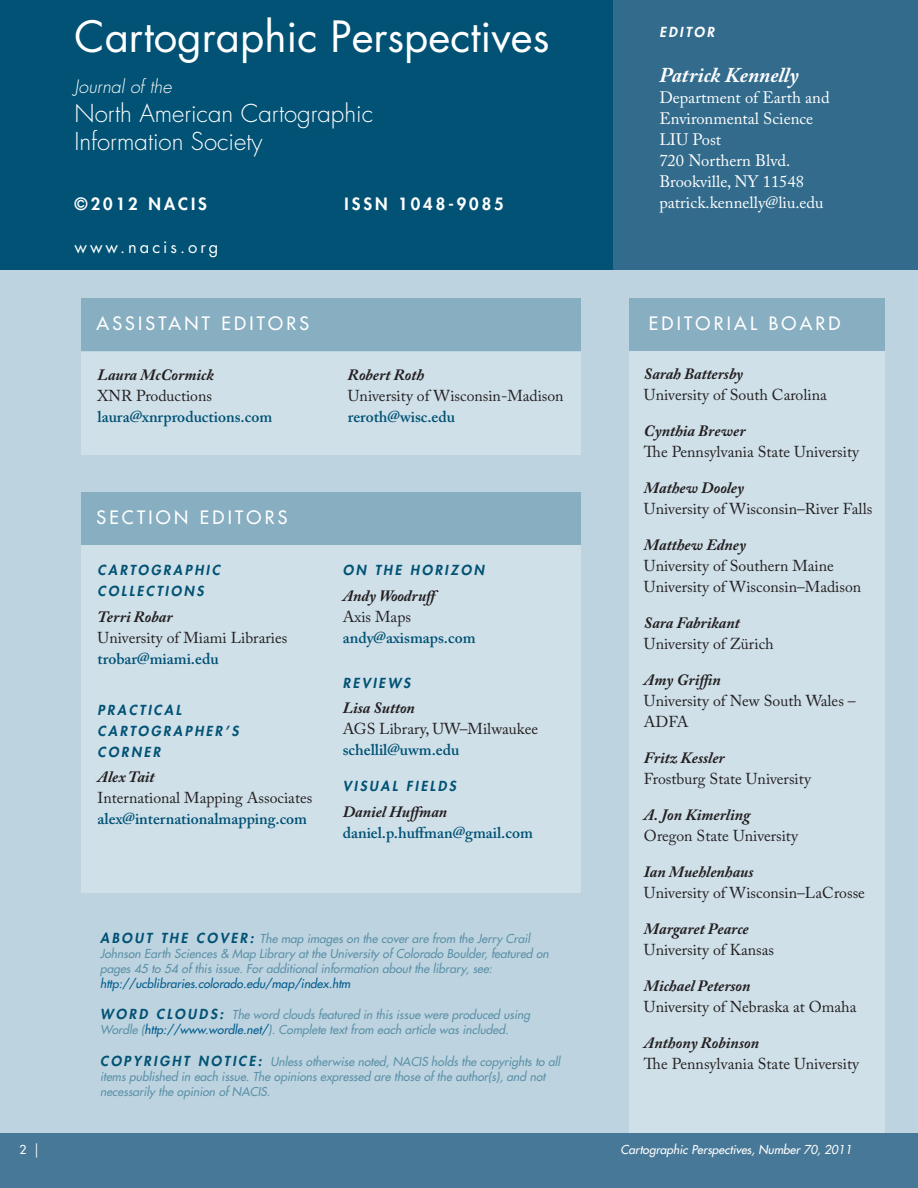
<style>
.page{position:relative;width:918px;height:1188px;background:#fff}
.page>*{position:absolute;margin:0;border:0;box-sizing:border-box;transform-origin:0 0}
.t1{font:42px "Futura Std";color:#fff}
.t2{font:300 24px/28.8px "Futura Std";color:#fff}
.t3{font:italic 700 21px "Adobe Caslon Pro";color:#fff}
.t4{font:500 18px "Futura Std";letter-spacing:.18em;color:#fff}
.t5{font:italic 300 18px "Futura Std";color:#fff}
.t6{font:16.5px/21px "Adobe Caslon Pro";color:#fff}
.t7{font:800 16.5px "Futura Std";letter-spacing:.18em;color:#fff}
.t8{font:16.5px "Futura Std";color:#fff}
.t9{font:15.75px/21px "Adobe Caslon Pro";color:#231f20}
.t10{font:italic 700 15.75px "Adobe Caslon Pro";color:#231f20}
.t11{font:600 15.75px "Adobe Caslon Pro";color:#015274}
.t12{font:italic 800 13.5px/21px "Futura Std";letter-spacing:.18em;color:#015274}
.t13{font:italic 800 13.5px "Futura Std";color:#fff}
.t14{font:italic 500 12px/15px "Futura Std";color:#5d91a7}
.t15{font:italic 500 12px "Futura Std";color:#005b8d}
.t16{font:italic 500 12px "Futura Std";color:#fff}
.t17{font:500 12px "Futura Std";color:#fff}
.s1{font-weight:800;font-size:13.5px;color:#015274}
.s2{color:#005b8d}
.s3{font-style:italic}
</style>
<div class="page">
<div style="left:0;top:0;width:918px;height:1154px;background:#bdd4e0"></div>
<div style="left:629px;top:352px;width:255px;height:788px;background:#cfe0e9"></div>
<div style="left:81px;top:542px;width:500px;height:350px;background:#cfe0e9"></div>
<div style="left:81px;top:492px;width:500px;height:53px;background:#87aec1"></div>
<div style="left:81px;top:352px;width:500px;height:102px;background:#cfe0e9"></div>
<div style="left:81px;top:298px;width:500px;height:53px;background:#87aec1"></div>
<div style="left:629px;top:298px;width:255px;height:53px;background:#87aec1"></div>
<div style="left:0;top:1133px;width:918px;height:55px;background:#477898"></div>
<div style="left:613px;top:0;width:305px;height:269px;background:#326b8c"></div>
<div style="left:0;top:0;width:613px;height:269px;background:#015274"></div>
<h1 class="t1" style="left:75px;top:10px;width:476px">Cartographic Perspectives</h1>
<h3 class="t5" style="left:75px;top:75px;width:98px">Journal of the</h3>
<h2 class="t2" style="left:75px;top:99px;width:300px">North American Cartographic<br>Information Society</h2>
<h3 class="t7" style="left:75px;top:193px;width:134px">©2012 NACIS</h3>
<h3 class="t7" style="left:345px;top:193px;width:161px">ISSN 1048-9085</h3>
<h3 class="t8" style="left:75px;top:237px;width:145px">www.nacis.org</h3>
<h3 class="t4" style="left:96px;top:312px;width:14px">ASS</h3>
<h3 class="t4" style="left:138px;top:312px;width:22px">ISTANT</h3>
<h3 class="t4" style="left:222px;top:312px;width:88px">E DI TORS</h3>
<h3 class="t10" style="left:98px;top:365px;width:118px">Laura McCormick</h3>
<h3 class="t9" style="left:98px;top:385px;width:116px">XNR Productions</h3>
<h3 class="t11" style="left:98px;top:407px;width:176px">laura@xnrproductions.com</h3>
<h3 class="t10" style="left:348px;top:365px;width:78px">Robert Roth</h3>
<h3 class="t9" style="left:348px;top:385px;width:217px">University of Wisconsin-Madison</h3>
<h3 class="t11" style="left:348px;top:407px;width:109px">reroth@wisc.edu</h3>
<h3 class="t4" style="left:96px;top:506px;width:192px">SECTI ON E DI TORS</h3>
<p class="t12" style="left:98px;top:560px;width:124px">CARTOGRAPHIC<br>COLLECTIONS</p>
<h3 class="t10" style="left:98px;top:607px;width:76px">Terri Robar</h3>
<h3 class="t9" style="left:98px;top:627px;width:191px">University of Miami Libraries</h3>
<h3 class="t11" style="left:98px;top:649px;width:123px">trobar@miami.edu</h3>
<p class="t12" style="left:98px;top:700px;width:142px">PRACTICAL<br>CARTOGRAPHER’S<br>CORNER</p>
<h3 class="t10" style="left:98px;top:768px;width:58px">Alex Tait</h3>
<h3 class="t9" style="left:98px;top:787px;width:216px">International Mapping Associates</h3>
<h3 class="t11" style="left:98px;top:810px;width:211px">alex@internationalmapping.com</h3>
<p class="t12" style="left:343px;top:560px;width:143px">ON THE HORIZON</p>
<h3 class="t10" style="left:343px;top:586px;width:100px">Andy Woodruff</h3>
<h3 class="t9" style="left:343px;top:606px;width:70px">Axis Maps</h3>
<h3 class="t11" style="left:343px;top:628px;width:134px">andy@axismaps.com</h3>
<p class="t12" style="left:343px;top:672px;width:21px">REVIEWS</p>
<h3 class="t10" style="left:343px;top:698px;width:74px">Lisa Sutton</h3>
<h3 class="t9" style="left:343px;top:718px;width:197px">AGS Library, UW–Milwaukee</h3>
<h3 class="t11" style="left:343px;top:740px;width:118px">schellil@uwm.edu</h3>
<p class="t12" style="left:343px;top:776px;width:21px">VISUAL</p>
<p class="t12" style="left:406px;top:776px;width:18px">FIELDS</p>
<h3 class="t10" style="left:343px;top:802px;width:106px">Daniel Huffman</h3>
<h3 class="t11" style="left:343px;top:823px;width:192px">daniel.p.huffman@gmail.com</h3>
<p class="t14" style="left:100px;top:931px;width:450px"><span class="s1">A B O U T T H E C O V E R :</span> The map images on the cover are from the Jerry Crail<br>Johnson Earth Sciences &amp; Map Library at the University of Colorado Boulder, featured on pages 45 to 54 of this issue. For additional information about the library, see:</p>
<p class="t15" style="left:100px;top:976px;width:252px">http://ucblibraries.colorado.edu/map/index.htm</p>
<p class="t14" style="left:100px;top:1007px;width:432px"><span class="s1">W O R D C L O U D S :</span> The word clouds featured in this issue were produced using<br>Wordle (<span class="s2">http://www.wordle.net/</span>). Complete text from each article was included.</p>
<p class="t14" style="left:100px;top:1054px;width:462px"><span class="s1">C O P Y R I G H T N O T I C E :</span> Unless otherwise noted, NACIS holds the copyrights to all items published in each issue. The opinions expressed are those of the author(s), and not necessarily the opinion of NACIS.</p>
<p class="t13" style="left:659px;top:24px;width:20px">EDITOR</p>
<h3 class="t3" style="left:659px;top:63px;width:141px">Patrick Kennelly</h3>
<h3 class="t6" style="left:659px;top:87px;width:172px">Department of Earth and<br>Environmental Science<br>LIU Post<br>720 Northern Blvd.<br>Brookville, NY 11548 patrick.kennelly@liu.edu</h3>
<h3 class="t4" style="left:649px;top:312px;width:193px">E DI TORI AL BOARD</h3>
<h3 class="t10" style="left:644px;top:364px;width:101px">Sarah Battersby</h3>
<h3 class="t9" style="left:644px;top:384px;width:184px">University of South Carolina</h3>
<h3 class="t10" style="left:644px;top:421px;width:103px">Cynthia Brewer</h3>
<h3 class="t9" style="left:644px;top:441px;width:217px">The Pennsylvania State University</h3>
<h3 class="t10" style="left:644px;top:478px;width:102px">Mathew Dooley</h3>
<h3 class="t9" style="left:644px;top:498px;width:230px">University of Wisconsin–River Falls</h3>
<h3 class="t10" style="left:644px;top:535px;width:104px">Matthew Edney</h3>
<h3 class="t9" style="left:644px;top:555px;width:219px">University of Southern Maine<br>University of Wisconsin–Madison</h3>
<h3 class="t10" style="left:644px;top:613px;width:97px">Sara Fabrikant</h3>
<h3 class="t9" style="left:644px;top:633px;width:131px">University of Zürich</h3>
<h3 class="t10" style="left:644px;top:670px;width:78px">Amy Griffin</h3>
<h3 class="t9" style="left:644px;top:690px;width:213px">University of New South Wales –<br>ADFA</h3>
<h3 class="t10" style="left:644px;top:748px;width:82px">Fritz Kessler</h3>
<h3 class="t9" style="left:644px;top:768px;width:169px">Frostburg State University</h3>
<h3 class="t10" style="left:644px;top:805px;width:108px">A. Jon Kimerling</h3>
<h3 class="t9" style="left:644px;top:825px;width:156px">Oregon State University</h3>
<h3 class="t10" style="left:644px;top:862px;width:111px">Ian Muehlenhaus</h3>
<h3 class="t9" style="left:644px;top:882px;width:223px">University of Wisconsin–LaCrosse</h3>
<h3 class="t10" style="left:644px;top:919px;width:106px">Margaret Pearce</h3>
<h3 class="t9" style="left:644px;top:939px;width:132px">University of Kansas</h3>
<h3 class="t10" style="left:644px;top:976px;width:108px">Michael Peterson</h3>
<h3 class="t9" style="left:644px;top:996px;width:214px">University of Nebraska at Omaha</h3>
<h3 class="t10" style="left:644px;top:1033px;width:117px">Anthony Robinson</h3>
<h3 class="t9" style="left:644px;top:1053px;width:217px">The Pennsylvania State University</h3>
<p class="t17" style="left:20px;top:1142px;width:20px">2 <span class="s3">|</span></p>
<p class="t16" style="left:621px;top:1142px;width:233px">Cartographic Perspectives, Number 70, 2011</p>
</div>
